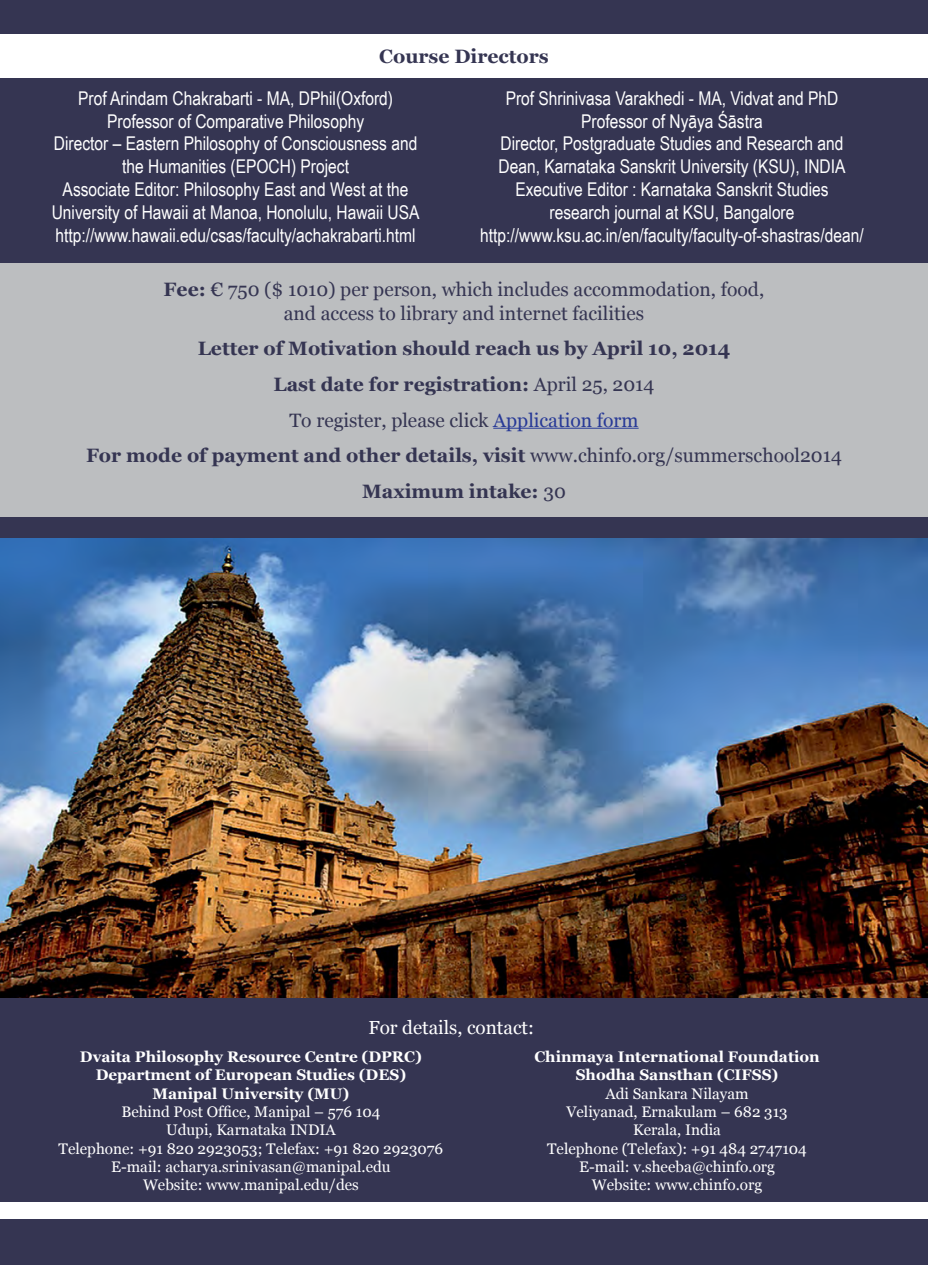
<style>
.page{position:relative;width:928px;height:1265px;background:#353552}
.page>*{position:absolute;margin:0;border:0;box-sizing:border-box;transform-origin:0 0}
.No_Spacing{font:700 19.43px "Georgia";color:#353552}
.No_Spacing-2{font:19.43px/23.3px "Georgia";color:#353552;text-align:center}
.No_Spacing-3{font:18.9px/22.8px "Arial Narrow";color:#fff;text-align:center}
.No_Spacing-4{font:18.9px "Georgia";color:#fff}
.No_Spacing-5{font:15.22px/18.4px "Georgia";color:#fff;text-align:center}
.No_Spacing-6{font:700 15.22px/18.4px "Georgia";color:#fff;text-align:center}
.s1{font-weight:700}
.s2{font-weight:400}
.s3{color:#283a97}
</style>
<div class="page">
<div style="left:0;top:1202px;width:928px;height:17px;background:#fff"></div>
<img style="left:0;top:538px;width:928px;height:460px">
<div style="left:0;top:34px;width:928px;height:43px;background:#fff"></div>
<div style="left:0;top:263px;width:928px;height:253px;background:#bcbec0"></div>
<hr style="left:493px;top:428px;width:145px;height:1px;background:#283a97">
<hr style="left:927px;top:208px;width:1px;height:34px;background:#fff">
<p class="No_Spacing" style="left:379px;top:44px;width:171px">Course Directors</p>
<p class="No_Spacing-3" style="left:78px;top:86px;width:316px">Prof Arindam Chakrabarti - MA, DPhil(Oxford)</p>
<p class="No_Spacing-3" style="left:107px;top:109px;width:258px">Professor of Comparative Philosophy</p>
<p class="No_Spacing-3" style="left:54px;top:132px;width:365px">Director – Eastern Philosophy of Consciousness and the Humanities (EPOCH) Project</p>
<p class="No_Spacing-3" style="left:52px;top:177px;width:369px">Associate Editor: Philosophy East and West at the<br>University of Hawaii at Manoa, Honolulu, Hawaii USA</p>
<p class="No_Spacing-3" style="left:56px;top:223px;width:361px">http://www.hawaii.edu/csas/faculty/achakrabarti.html</p>
<p class="No_Spacing-3" style="left:505px;top:86px;width:334px">Prof Shrinivasa Varakhedi - MA, Vidvat and PhD</p>
<p class="No_Spacing-3" style="left:581px;top:109px;width:183px">Professor of Nyāya Śāstra</p>
<p class="No_Spacing-3" style="left:500px;top:132px;width:344px">Director, Postgraduate Studies and Research and</p>
<p class="No_Spacing-3" style="left:498px;top:154px;width:348px">Dean, Karnataka Sanskrit University (KSU), INDIA</p>
<p class="No_Spacing-3" style="left:515px;top:177px;width:315px">Executive Editor : Karnataka Sanskrit Studies research journal at KSU, Bangalore</p>
<p class="No_Spacing-3" style="left:480px;top:223px;width:385px">http://www.ksu.ac.in/en/faculty/faculty-of-shastras/dean/</p>
<p class="No_Spacing-2" style="left:164px;top:279px;width:602px"><span class="s1">Fee:</span> € 750 ($ 1010) per person, which includes accommodation, food, and access to library and internet facilities</p>
<p class="No_Spacing" style="left:198px;top:336px;width:534px">Letter of Motivation should reach us by April 10, 2014</p>
<p class="No_Spacing" style="left:273px;top:372px;width:382px">Last date for registration: <span class="s2">April 25, 2014</span></p>
<p class="No_Spacing-2" style="left:289px;top:409px;width:351px">To register, please click <span class="s3">Application form</span></p>
<p class="No_Spacing" style="left:86px;top:443px;width:757px">For mode of payment and other details, visit <span class="s2">www.chinfo.org/summerschool2014</span></p>
<p class="No_Spacing" style="left:362px;top:479px;width:205px">Maximum intake: <span class="s2">30</span></p>
<p class="No_Spacing-4" style="left:368px;top:1016px;width:167px">For details, contact:</p>
<p class="No_Spacing-6" style="left:80px;top:1047px;width:343px">Dvaita Philosophy Resource Centre (DPRC)</p>
<p class="No_Spacing-6" style="left:96px;top:1066px;width:312px">Department of European Studies (DES)</p>
<p class="No_Spacing-6" style="left:152px;top:1084px;width:199px">Manipal University (MU)</p>
<p class="No_Spacing-5" style="left:121px;top:1103px;width:261px">Behind Post Office, Manipal – 576 104<br>Udupi, Karnataka INDIA</p>
<p class="No_Spacing-5" style="left:59px;top:1140px;width:386px">Telephone: +91 820 2923053; Telefax: +91 820 2923076</p>
<p class="No_Spacing-5" style="left:111px;top:1158px;width:281px">E-mail: acharya.srinivasan@manipal.edu<br>Website: www.manipal.edu/des</p>
<p class="No_Spacing-6" style="left:534px;top:1047px;width:287px">Chinmaya International Foundation<br>Shodha Sansthan (CIFSS)</p>
<p class="No_Spacing-5" style="left:605px;top:1084px;width:145px">Adi Sankara Nilayam</p>
<p class="No_Spacing-5" style="left:566px;top:1103px;width:223px">Veliyanad, Ernakulam – 682 313</p>
<p class="No_Spacing-5" style="left:633px;top:1121px;width:89px">Kerala, India</p>
<p class="No_Spacing-5" style="left:547px;top:1140px;width:261px">Telephone (Telefax): +91 484 2747104</p>
<p class="No_Spacing-5" style="left:579px;top:1158px;width:197px">E-mail: v.sheeba@chinfo.org<br>Website: www.chinfo.org</p>
</div>
